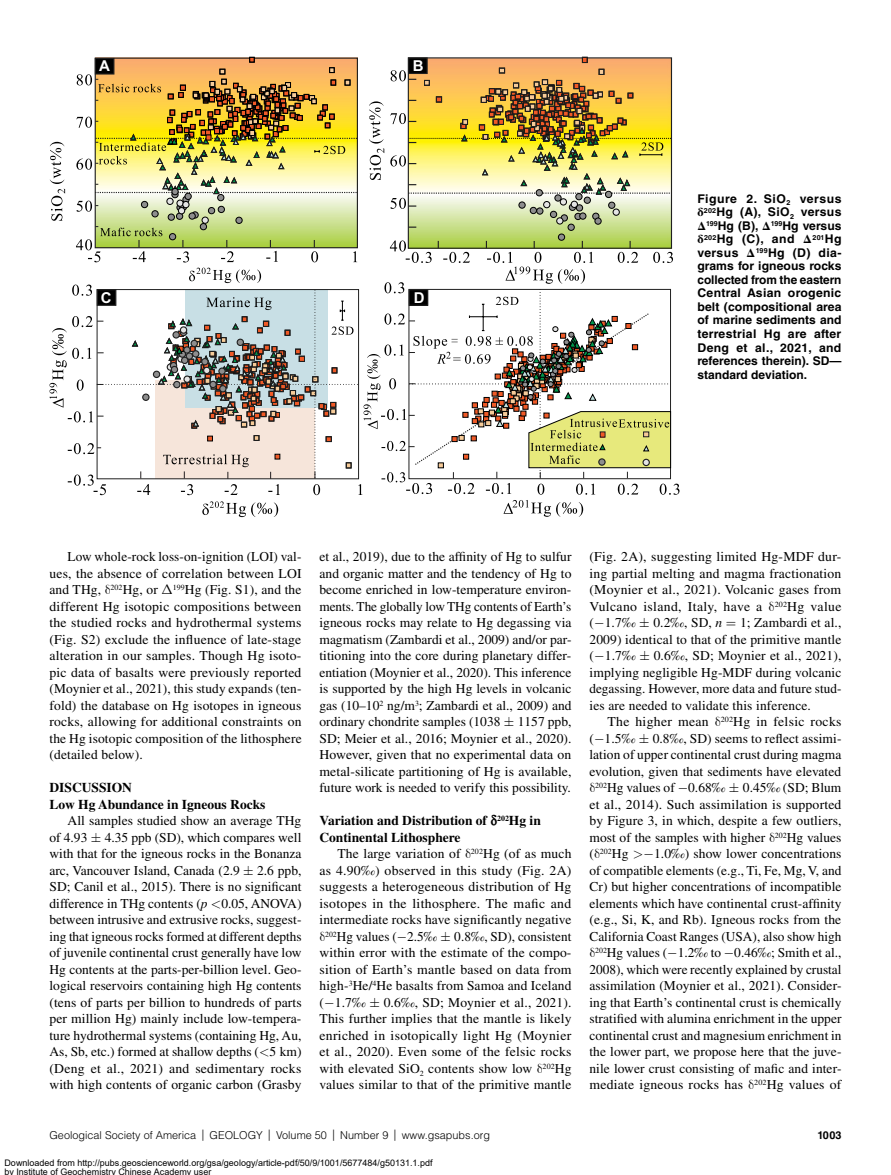
<style>
.page{position:relative;width:891px;height:1175px;background:#fff}
.page>*{position:absolute;margin:0;border:0;box-sizing:border-box;transform-origin:0 0}
.t1{font:700 15px "Arial";color:#fff}
.T{font:13.5px/16.5px "Times LT Std";letter-spacing:.005em;color:#000;text-align:justify}
._2{font:700 13.5px/16.5px "Times LT Std";color:#000}
._1{font:700 13.5px "Times LT Std";color:#000}
.FC{font:700 12px/13.5px "Helvetica LT Std";color:#000;text-align:justify}
.t2{font:300 10.8px "Helvetica LT Std";color:#000}
.t3{font:700 10.8px "Helvetica LT Std";color:#000}
.t4{font:9px/9px "Arial";color:#000}
.s1{font-family:"STIX General"}
.s2{font-style:italic}
.s3{font-size:11.25px}
</style>
<div class="page">
<svg style="left:50px;top:57px;width:629px;height:460px"></svg>
<p class="t1" style="left:99px;top:56px;width:12px">A</p>
<p class="t1" style="left:413px;top:55px;width:12px">B</p>
<p class="t1" style="left:101px;top:287px;width:12px">C</p>
<p class="t1" style="left:414px;top:287px;width:12px">D</p>
<p class="FC" style="left:698px;top:192px;width:146px">Figure 2. SiO<sub>2</sub> versus <span class="s1">δ</span><sup>202</sup>Hg (A), SiO<sub>2</sub> versus <span class="s1">Δ</span><sup>199</sup>Hg (B), <span class="s1">Δ</span><sup>199</sup>Hg versus <span class="s1">δ</span><sup>202</sup>Hg (C), and <span class="s1">Δ</span><sup>201</sup>Hg versus <span class="s1">Δ</span><sup>199</sup>Hg (D) dia&shy;grams for igneous rocks collected from the eastern Central Asian orogenic belt (compositional area of marine sediments and terrestrial Hg are after Deng et al., 2021, and references therein). SD— standard deviation.</p>
<p class="T" style="left:50px;top:548px;width:254px;text-indent:18px">Low whole-rock loss-on-ignition (LOI) val&shy;ues, the absence of correlation between LOI and THg, <sup>202</sup>Hg, or <sup>199</sup>Hg (Fig. S1), and the different Hg isotopic compositions between the studied rocks and hydrothermal systems (Fig. S2) exclude the influence of late-stage alteration in our samples. Though Hg isoto&shy;pic data of basalts were previously reported (Moynier et al., 2021), this study expands (ten&shy;fold) the database on Hg isotopes in igneous rocks, allowing for additional constraints on the Hg isotopic composition of the lithosphere (detailed below).</p>
<p class="_1" style="left:50px;top:779px;width:84px">DISCUSSION</p>
<p class="_2" style="left:50px;top:795px;width:218px">Low Hg Abundance in Igneous Rocks</p>
<p class="T" style="left:50px;top:812px;width:253px;text-indent:18px">All samples studied show an average THg of 4.93</p>
<p class="T" style="left:50px;top:829px;width:253px;text-indent:55px">4.35 ppb (SD), which compares well with that for the igneous rocks in the Bonanza arc, Vancouver Island, Canada (2.9</p>
<p class="T" style="left:50px;top:862px;width:254px;text-indent:208px">2.6 ppb, SD; Canil et al., 2015). There is no significant difference in THg contents (<span class="s2">p</span> 0.05, ANOVA) between intrusive and extrusive rocks, suggest&shy;ing that igneous rocks formed at different depths of juvenile continental crust generally have low Hg contents at the parts-per-billion level. Geo&shy;logical reservoirs containing high Hg contents (tens of parts per billion to hundreds of parts per million Hg) mainly include low-tempera&shy;ture hydrothermal systems (containing Hg, Au, As, Sb, etc.) formed at shallow depths ( 5 km) (Deng et al., 2021) and sedimentary rocks with high contents of organic carbon (Grasby</p>
<p class="T" style="left:320px;top:548px;width:254px">et al., 2019), due to the affinity of Hg to sulfur and organic matter and the tendency of Hg to become enriched in low-temperature environ&shy;ments. The globally low THg contents of Earth’s igneous rocks may relate to Hg degassing via magmatism (Zambardi et al., 2009) and/or par&shy;titioning into the core during planetary differ&shy;entiation (Moynier et al., 2020). This inference is supported by the high Hg levels in volcanic gas (10–10<sup>2</sup> ng/m<sup>3</sup>; Zambardi et al., 2009) and ordinary chondrite samples (1038</p>
<p class="T" style="left:320px;top:713px;width:254px;text-indent:198px">1157 ppb, SD; Meier et al., 2016; Moynier et al., 2020).<br>However, given that no experimental data on metal-silicate partitioning of Hg is available, future work is needed to verify this possibility.</p>
<p class="_2" style="left:319px;top:812px;width:223px">Variation and Distribution of <sup>202</sup>Hg in<br>Continental Lithosphere</p>
<p class="T" style="left:337px;top:845px;width:236px">The large variation of <sup>202</sup>Hg (of as much</p>
<p class="T" style="left:319px;top:862px;width:254px">as 4.90‰) observed in this study (Fig. 2A)</p>
<p class="T" style="left:319px;top:878px;width:253px">suggests a heterogeneous distribution of Hg</p>
<p class="T" style="left:319px;top:895px;width:253px">isotopes in the lithosphere. The mafic and</p>
<p class="T" style="left:319px;top:911px;width:254px">intermediate rocks have significantly negative</p>
<p class="T" style="left:325px;top:928px;width:114px"><sup>202</sup>Hg values (−2.5‰</p>
<p class="T" style="left:319px;top:928px;width:254px;text-indent:135px">0.8‰, SD), consistent within error with the estimate of the compo&shy;sition of Earth’s mantle based on data from high-<sup>3</sup>He/<sup>4</sup>He basalts from Samoa and Iceland (−1.7‰</p>
<p class="T" style="left:319px;top:994px;width:254px;text-indent:64px">0.6‰, SD; Moynier et al., 2021).<br>This further implies that the mantle is likely enriched in isotopically light Hg (Moynier et al., 2020). Even some of the felsic rocks with elevated SiO<sub>2</sub> contents show low <sup>202</sup>Hg values similar to that of the primitive mantle</p>
<p class="T" style="left:590px;top:548px;width:254px">(Fig. 2A), suggesting limited Hg-MDF dur&shy;ing partial melting and magma fractionation (Moynier et al., 2021). Volcanic gases from Vulcano island, Italy, have a <sup>202</sup>Hg value (−1.7‰</p>
<p class="T" style="left:653px;top:614px;width:70px">0.2‰, SD, <span class="s2">n</span></p>
<p class="T" style="left:590px;top:614px;width:254px;text-indent:151px">1; Zambardi et al., 2009) identical to that of the primitive mantle (−1.7‰</p>
<p class="T" style="left:590px;top:647px;width:254px;text-indent:64px">0.6‰, SD; Moynier et al., 2021), implying negligible Hg-MDF during volcanic degassing. However, more data and future stud&shy;ies are needed to validate this inference.</p>
<p class="T" style="left:590px;top:713px;width:254px;text-indent:18px">The higher mean <sup>202</sup>Hg in felsic rocks (−1.5‰</p>
<p class="T" style="left:653px;top:730px;width:190px">0.8‰, SD) seems to reflect assimi-</p>
<p class="T" style="left:590px;top:746px;width:253px">lation of upper continental crust during magma</p>
<p class="T" style="left:590px;top:763px;width:253px">evolution, given that sediments have elevated</p>
<p class="T" style="left:595px;top:779px;width:132px"><sup>202</sup>Hg values of −0.68‰</p>
<p class="T" style="left:590px;top:779px;width:254px;text-align:right">0.45‰ (SD; Blum<br>et al., 2014). Such assimilation is supported by Figure 3, in which, despite a few outliers, most of the samples with higher <sup>202</sup>Hg values ( <sup>202</sup>Hg −1.0‰) show lower concentrations of compatible elements (e.g., Ti, Fe, Mg, V, and Cr) but higher concentrations of incompatible elements which have continental crust-affinity (e.g., Si, K, and Rb). Igneous rocks from the California Coast Ranges (USA), also show high <sup>202</sup>Hg values (−1.2‰ to −0.46‰; Smith et al., 2008), which were recently explained by crustal assimilation (Moynier et al., 2021). Consider&shy;ing that Earth’s continental crust is chemically stratified with alumina enrichment in the upper continental crust and magnesium enrichment in the lower part, we propose here that the juve&shy;nile lower crust consisting of mafic and inter&shy;mediate igneous rocks has <sup>202</sup>Hg values of</p>
<p class="t2" style="left:50px;top:1128px;width:442px">Geological Society of America <span class="s3">|</span> GEOLOGY <span class="s3">|</span> Volume 50 <span class="s3">|</span> Number 9 <span class="s3">|</span> www.gsapubs.org</p>
<p class="t3" style="left:817px;top:1128px;width:26px">1003</p>
<p class="t4" style="left:4px;top:1159px;width:430px">Downloaded from http://pubs.geoscienceworld.org/gsa/geology/article-pdf/50/9/1001/5677484/g50131.1.pdf by Institute of Geochemistry Chinese Academy user</p>
</div>
